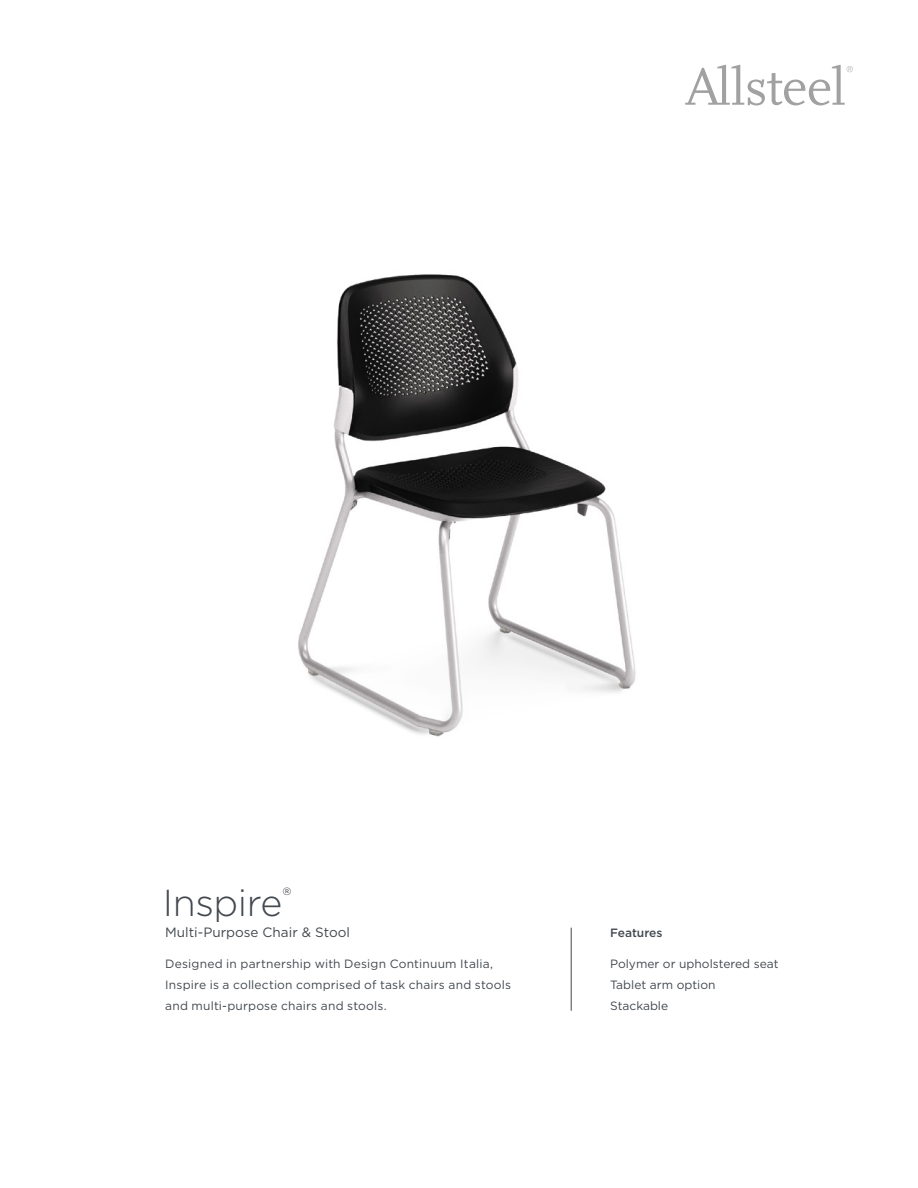
<style>
.page{position:relative;width:918px;height:1188px;background:#fff}
.page>*{position:absolute;margin:0;border:0;box-sizing:border-box;transform-origin:0 0}
.t1{font:300 37.5px "Gotham";letter-spacing:-.01em;color:#42484e}
.t2{font:13.5px "Gotham";color:#42484e}
.t3{font:12px/21px "Gotham";letter-spacing:.015em;color:#42484e}
.t4{font:500 12px "Gotham";color:#42484e}
</style>
<div class="page">
<svg style="left:685px;top:65px;width:168px;height:40px"></svg>
<hr style="left:571px;top:928px;width:1px;height:83px;background:#42484e">
<img style="left:298px;top:274px;width:338px;height:463px">
<h1 class="t1" style="left:163px;top:879px;width:130px">Inspire<sup>®</sup></h1>
<p class="t2" style="left:165px;top:924px;width:186px">Multi-Purpose Chair &amp; Stool</p>
<p class="t4" style="left:610px;top:925px;width:54px">Features</p>
<p class="t3" style="left:165px;top:953px;width:347px">Designed in partnership with Design Continuum Italia,<br>Inspire is a collection comprised of task chairs and stools and multi-purpose chairs and stools.</p>
<p class="t3" style="left:610px;top:953px;width:170px">Polymer or upholstered seat<br>Tablet arm option<br>Stackable</p>
</div>
